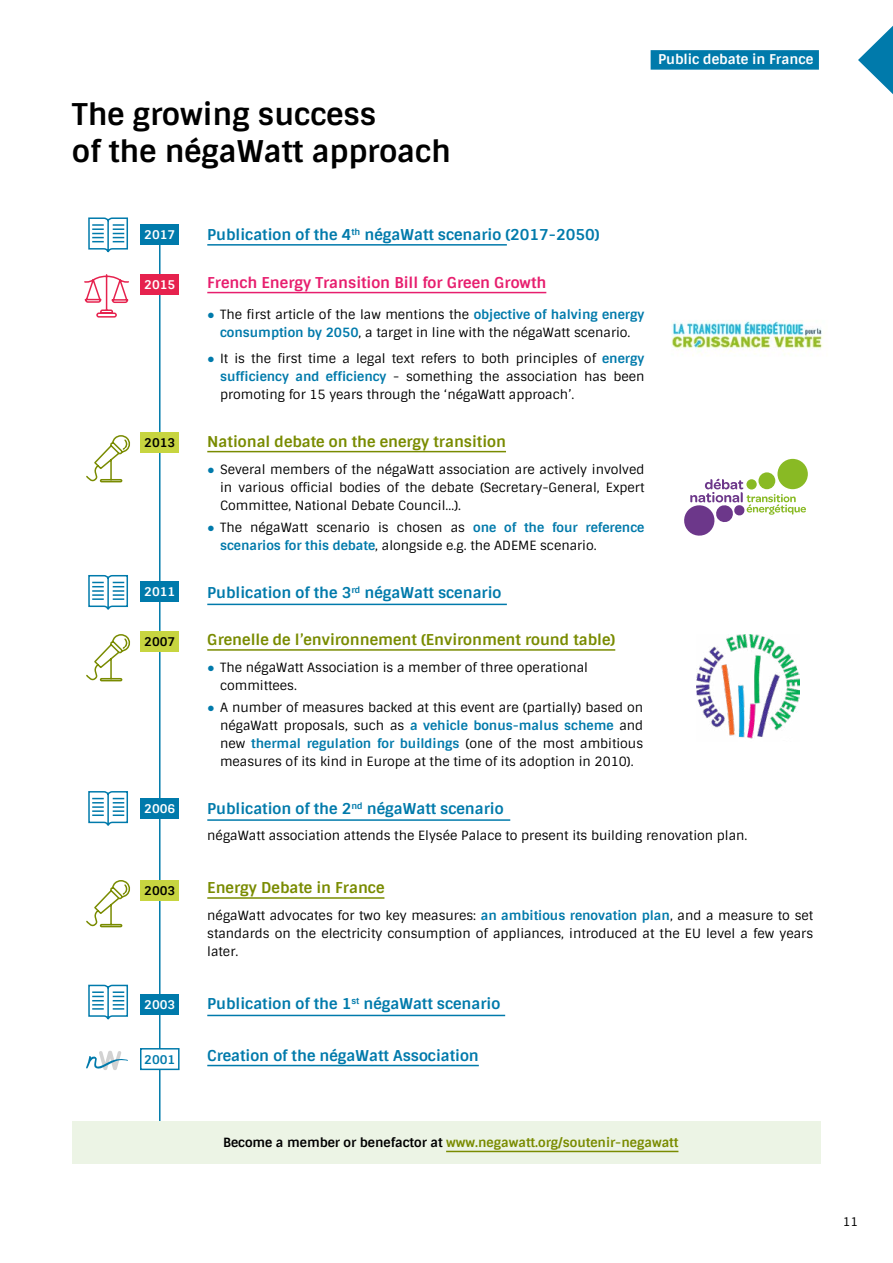
<style>
.page{position:relative;width:893px;height:1263px;background:#fff}
.page>*{position:absolute;margin:0;border:0;box-sizing:border-box;transform-origin:0 0}
.t1{font:700 30px/37.5px "Sintony";color:#000}
.t2{font:700 15px "Sintony";color:#007aab}
.t3{font:700 15px "Sintony";color:#798b00}
.t4{font:700 15px "Sintony";color:#e71e6e}
.t5{font:700 13.5px "Sintony";color:#fff}
.t6{font:12.75px/18px "Sintony";color:#000;text-align:justify}
.t7{font:700 12.75px "Sintony";color:#798b00}
.t8{font:700 12px "Sintony";color:#fff}
.t9{font:700 12px "Sintony";color:#000}
.t10{font:700 12px "Sintony";color:#007aab}
.t11{font:12px "Sintony";color:#000}
.s1{font-family:"Arial";color:#007aab}
.s2{font-weight:700;color:#007aab}
.s3{color:#000}
</style>
<div class="page">
<hr style="left:159px;top:245px;width:2px;height:876px;background:#007aab">
<div style="left:141px;top:224px;width:38px;height:21px;background:#007aab"></div>
<div style="left:141px;top:274px;width:38px;height:21px;background:#e6224e"></div>
<div style="left:141px;top:432px;width:38px;height:21px;background:#c7d540"></div>
<div style="left:141px;top:582px;width:38px;height:20px;background:#007aab"></div>
<div style="left:141px;top:631px;width:38px;height:21px;background:#c7d540"></div>
<div style="left:141px;top:798px;width:38px;height:21px;background:#007aab"></div>
<div style="left:141px;top:880px;width:38px;height:20px;background:#c7d540"></div>
<div style="left:141px;top:994px;width:38px;height:20px;background:#007aab"></div>
<hr style="left:207px;top:292px;width:339px;height:1px;background:#e71e6e">
<hr style="left:207px;top:451px;width:299px;height:1px;background:#798b00">
<hr style="left:207px;top:649px;width:408px;height:2px;background:#798b00">
<hr style="left:207px;top:897px;width:177px;height:2px;background:#798b00">
<hr style="left:207px;top:1065px;width:272px;height:1px;background:#007aab">
<svg style="left:88px;top:217px;width:40px;height:36px"></svg>
<svg style="left:86px;top:435px;width:45px;height:48px"></svg>
<svg style="left:88px;top:575px;width:40px;height:35px"></svg>
<svg style="left:86px;top:634px;width:45px;height:48px"></svg>
<svg style="left:88px;top:791px;width:40px;height:35px"></svg>
<svg style="left:88px;top:984px;width:40px;height:36px"></svg>
<svg style="left:86px;top:880px;width:44px;height:48px"></svg>
<img style="left:696px;top:635px;width:104px;height:104px">
<svg style="left:684px;top:479px;width:122px;height:57px"></svg>
<div style="left:777px;top:459px;width:31px;height:30px;background:#89ba24;border-radius:50%"></div>
<div style="left:758px;top:472px;width:17px;height:17px;background:#89ba24;border-radius:50%"></div>
<div style="left:746px;top:479px;width:11px;height:10px;background:#89ba24;border-radius:50%"></div>
<img style="left:671px;top:320px;width:152px;height:36px">
<div style="left:72px;top:1121px;width:749px;height:43px;background:#ecf4e5"></div>
<hr style="left:446px;top:1151px;width:232px;height:1px;background:#798b00">
<hr style="left:207px;top:604px;width:300px;height:1px;background:#007aab">
<hr style="left:207px;top:819px;width:303px;height:2px;background:#007aab">
<hr style="left:207px;top:1015px;width:298px;height:1px;background:#007aab">
<hr style="left:207px;top:244px;width:300px;height:2px;background:#007aab">
<svg style="left:84px;top:274px;width:45px;height:44px"></svg>
<div style="left:141px;top:1049px;width:38px;height:20px;background:#fff"></div>
<div style="left:140px;top:1048px;width:40px;height:22px;border:2px solid #007aab"></div>
<svg style="left:86px;top:1051px;width:42px;height:19px"></svg>
<div style="left:651px;top:50px;width:168px;height:20px;background:#007aab"></div>
<svg style="left:858px;top:26px;width:35px;height:68px"></svg>
<h1 class="t1" style="left:72px;top:96px;width:380px">The growing success<br>of the négaWatt approach</h1>
<p class="t5" style="left:658px;top:51px;width:157px">Public debate in France</p>
<p class="t8" style="left:144px;top:227px;width:33px">2017</p>
<p class="t8" style="left:144px;top:277px;width:33px">2015</p>
<p class="t9" style="left:144px;top:435px;width:33px">2013</p>
<p class="t8" style="left:144px;top:584px;width:33px">2011</p>
<p class="t9" style="left:144px;top:634px;width:33px">2007</p>
<p class="t8" style="left:144px;top:801px;width:33px">2006</p>
<p class="t9" style="left:144px;top:883px;width:33px">2003</p>
<p class="t8" style="left:144px;top:997px;width:33px">2003</p>
<p class="t10" style="left:144px;top:1051px;width:33px">2001</p>
<p class="t2" style="left:207px;top:225px;width:394px">Publication of the 4<sup>th</sup> négaWatt scenario (2017-2050)</p>
<p class="t4" style="left:207px;top:273px;width:341px">French Energy Transition Bill for Green Growth</p>
<p class="t6" style="left:207px;top:305px;width:439px;text-align:center"><span class="s1">●</span> The first article of the law mentions the <span class="s2">objective of halving energy consumption by 2050</span>, a target in line with the négaWatt scenario.</p>
<p class="t6" style="left:220px;top:350px;width:426px;text-indent:-13px"><span class="s1">●</span> It is the first time a legal text refers to both principles of <span class="s2">energy sufficiency and efficiency</span> - something the association has been promoting for 15 years through the ‘négaWatt approach’.</p>
<p class="t3" style="left:207px;top:432px;width:300px">National debate on the energy transition</p>
<p class="t6" style="left:220px;top:460px;width:426px;text-indent:-13px"><span class="s1">●</span> Several members of the négaWatt association are actively involved in various official bodies of the debate (Secretary-General, Expert Committee, National Debate Council…).</p>
<p class="t6" style="left:220px;top:518px;width:426px;text-indent:-13px"><span class="s1">●</span> The négaWatt scenario is chosen as <span class="s2">one of the four reference scenarios for this debate</span>, alongside e.g. the ADEME scenario.</p>
<p class="t2" style="left:207px;top:583px;width:296px">Publication of the 3<sup>rd</sup> négaWatt scenario</p>
<p class="t3" style="left:207px;top:630px;width:409px">Grenelle de l’environnement (Environment round table)</p>
<p class="t6" style="left:220px;top:658px;width:370px;text-indent:-13px"><span class="s1">●</span> The négaWatt Association is a member of three operational committees.</p>
<p class="t6" style="left:220px;top:699px;width:425px;text-indent:-13px"><span class="s1">●</span> A number of measures backed at this event are (partially) based on négaWatt proposals, such as <span class="s2">a vehicle bonus-malus scheme</span> and new <span class="s2">thermal regulation for buildings</span> (one of the most ambitious measures of its kind in Europe at the time of its adoption in 2010).</p>
<p class="t2" style="left:207px;top:799px;width:298px">Publication of the 2<sup>nd</sup> négaWatt scenario</p>
<p class="t6" style="left:207px;top:827px;width:542px">négaWatt association attends the Elysée Palace to present its building renovation plan.</p>
<p class="t3" style="left:207px;top:878px;width:179px">Energy Debate in France</p>
<p class="t6" style="left:207px;top:907px;width:607px">négaWatt advocates for two key measures: <span class="s2">an ambitious renovation plan</span>, and a measure to set standards on the electricity consumption of appliances, introduced at the EU level a few years later.</p>
<p class="t2" style="left:207px;top:994px;width:294px">Publication of the 1<sup>st</sup> négaWatt scenario</p>
<p class="t2" style="left:207px;top:1046px;width:273px">Creation of the négaWatt Association</p>
<p class="t7" style="left:223px;top:1134px;width:457px"><span class="s3">Become a member or benefactor at</span> www.negawatt.org/soutenir-negawatt</p>
<p class="t11" style="left:843px;top:1214px;width:17px">11</p>
</div>
